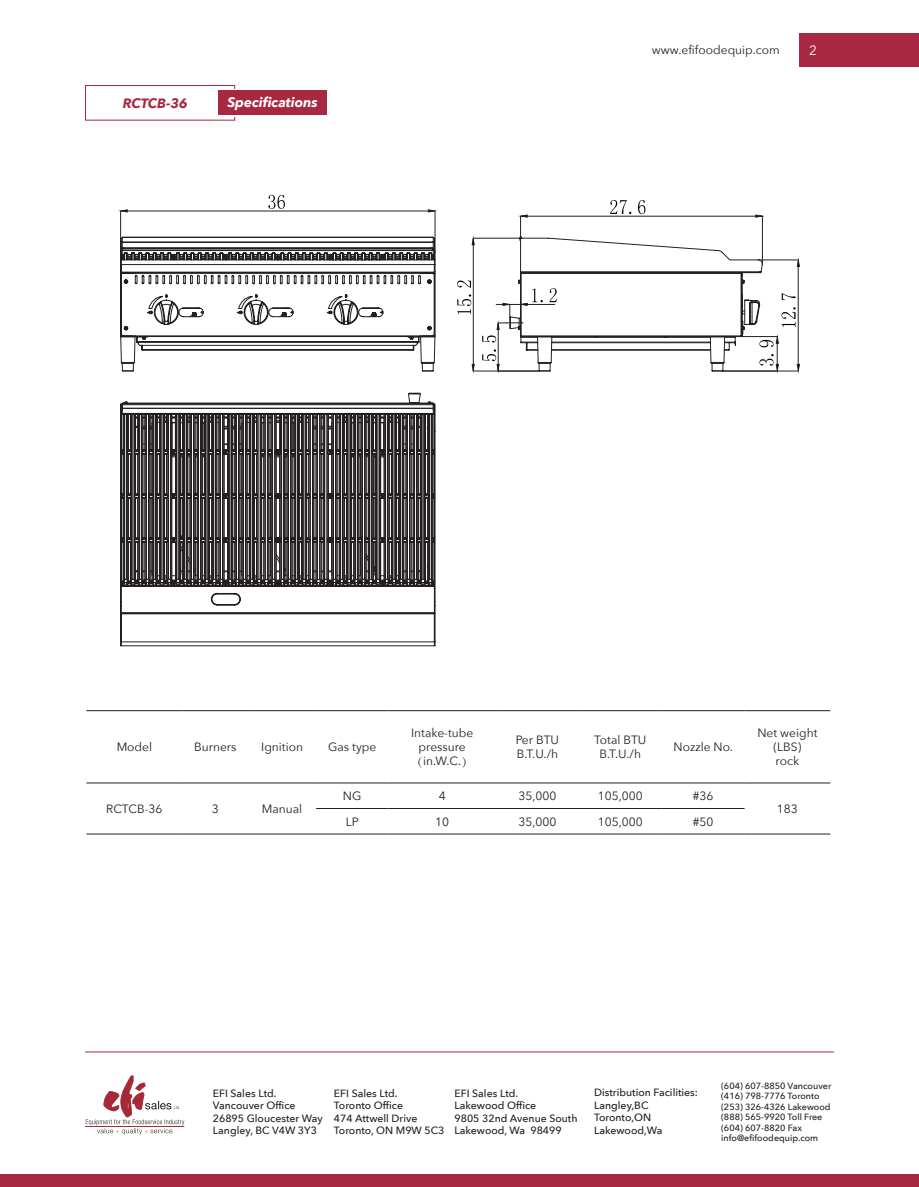
<style>
.page{position:relative;width:919px;height:1187px;background:#fff}
.page>*{position:absolute;margin:0;border:0;box-sizing:border-box;transform-origin:0 0}
.t1{font:italic 700 13.5px "Avenir Next";color:#fff}
.t2{font:italic 700 13.5px "Avenir Next";color:#a72941}
.t3{font:13.5px "Avenir Next";color:#fff}
.t4{font:12px/14.4px "Avenir Next";color:#231f20;text-align:center}
.t5{font:500 10.5px/12.6px "Avenir Next";color:#231f20}
.t6{font:500 9px/10.5px "Avenir Next";color:#231f20}
.s1{font-family:"Adobe Song Std";font-weight:300}
</style>
<div class="page">
<hr style="left:85px;top:1126px;width:99px;height:1px;background:#a62938">
<svg style="left:86px;top:1075px;width:98px;height:59px"></svg>
<hr style="left:85px;top:1051px;width:748px;height:1px;background:#a72941">
<div style="left:799px;top:33px;width:119px;height:34px;background:#a72941"></div>
<div style="left:0;top:1174px;width:918px;height:12px;background:#a72941"></div>
<hr style="left:86px;top:710px;width:96px;height:1px;background:#231f20">
<hr style="left:182px;top:710px;width:66px;height:1px;background:#231f20">
<hr style="left:248px;top:710px;width:68px;height:1px;background:#231f20">
<hr style="left:316px;top:710px;width:72px;height:1px;background:#231f20">
<hr style="left:388px;top:710px;width:108px;height:1px;background:#231f20">
<hr style="left:496px;top:710px;width:83px;height:1px;background:#231f20">
<hr style="left:579px;top:710px;width:82px;height:1px;background:#231f20">
<hr style="left:661px;top:710px;width:83px;height:1px;background:#231f20">
<hr style="left:744px;top:710px;width:86px;height:1px;background:#231f20">
<hr style="left:86px;top:782px;width:96px;height:1px;background:#231f20">
<hr style="left:182px;top:782px;width:66px;height:1px;background:#231f20">
<hr style="left:248px;top:782px;width:68px;height:1px;background:#231f20">
<hr style="left:316px;top:782px;width:72px;height:1px;background:#231f20">
<hr style="left:388px;top:782px;width:108px;height:1px;background:#231f20">
<hr style="left:496px;top:782px;width:83px;height:1px;background:#231f20">
<hr style="left:579px;top:782px;width:82px;height:1px;background:#231f20">
<hr style="left:661px;top:782px;width:83px;height:1px;background:#231f20">
<hr style="left:744px;top:782px;width:86px;height:1px;background:#231f20">
<hr style="left:316px;top:808px;width:72px;height:1px;background:#231f20">
<hr style="left:388px;top:808px;width:108px;height:1px;background:#231f20">
<hr style="left:496px;top:808px;width:83px;height:1px;background:#231f20">
<hr style="left:579px;top:808px;width:82px;height:1px;background:#231f20">
<hr style="left:661px;top:808px;width:83px;height:1px;background:#231f20">
<hr style="left:86px;top:833px;width:96px;height:1px;background:#231f20">
<hr style="left:182px;top:833px;width:66px;height:1px;background:#231f20">
<hr style="left:248px;top:833px;width:68px;height:1px;background:#231f20">
<hr style="left:316px;top:833px;width:72px;height:1px;background:#231f20">
<hr style="left:388px;top:833px;width:108px;height:1px;background:#231f20">
<hr style="left:496px;top:833px;width:83px;height:1px;background:#231f20">
<hr style="left:579px;top:833px;width:82px;height:1px;background:#231f20">
<hr style="left:661px;top:833px;width:83px;height:1px;background:#231f20">
<hr style="left:744px;top:833px;width:86px;height:1px;background:#231f20">
<div style="left:85px;top:85px;width:150px;height:36px;border:1px solid #a72941"></div>
<div style="left:87px;top:89px;width:162px;height:27px;background:#fff"></div>
<div style="left:218px;top:91px;width:109px;height:24px;background:#a72941"></div>
<svg style="left:120px;top:210px;width:315px;height:153px"></svg>
<svg style="left:118px;top:209px;width:10px;height:4px"></svg>
<svg style="left:427px;top:209px;width:11px;height:4px"></svg>
<svg style="left:268px;top:195px;width:17px;height:14px"></svg>
<svg style="left:120px;top:403px;width:315px;height:243px"></svg>
<svg style="left:121px;top:582px;width:315px;height:23px"></svg>
<svg style="left:137px;top:582px;width:284px;height:5px"></svg>
<svg style="left:121px;top:300px;width:361px;height:282px"></svg>
<hr style="left:473px;top:238px;width:47px;height:1px;background:#231f20">
<hr style="left:473px;top:370px;width:66px;height:1px;background:#231f20">
<hr style="left:473px;top:245px;width:1px;height:119px;background:#231f20">
<svg style="left:471px;top:236px;width:4px;height:9px"></svg>
<svg style="left:471px;top:363px;width:4px;height:11px"></svg>
<svg style="left:457px;top:294px;width:14px;height:20px"></svg>
<svg style="left:457px;top:280px;width:14px;height:7px"></svg>
<svg style="left:482px;top:200px;width:318px;height:174px"></svg>
<p class="t2" style="left:123px;top:91px;width:67px">RCTCB-36</p>
<p class="t1" style="left:227px;top:91px;width:92px">Specifications</p>
<p class="t4" style="left:652px;top:42px;width:129px">www.efifoodequip.com</p>
<p class="t3" style="left:809px;top:38px;width:9px">2</p>
<p class="t4" style="left:117px;top:739px;width:37px">Model</p>
<p class="t4" style="left:194px;top:739px;width:44px">Burners</p>
<p class="t4" style="left:261px;top:739px;width:43px">Ignition</p>
<p class="t4" style="left:328px;top:739px;width:50px">Gas type</p>
<p class="t4" style="left:411px;top:724px;width:64px">Intake-tube pressure<span class="s1">（</span>in.W.C.<span class="s1">）</span></p>
<p class="t4" style="left:516px;top:732px;width:45px;text-align:left">Per BTU<br>B.T.U./h</p>
<p class="t4" style="left:594px;top:732px;width:54px">Total BTU<br>B.T.U./h</p>
<p class="t4" style="left:673px;top:739px;width:61px">Nozzle No.</p>
<p class="t4" style="left:757px;top:724px;width:62px">Net weight (LBS)<br>rock</p>
<p class="t4" style="left:106px;top:800px;width:58px">RCTCB-36</p>
<p class="t4" style="left:212px;top:800px;width:8px">3</p>
<p class="t4" style="left:262px;top:800px;width:42px">Manual</p>
<p class="t4" style="left:343px;top:788px;width:20px">NG</p>
<p class="t4" style="left:438px;top:788px;width:8px">4</p>
<p class="t4" style="left:518px;top:788px;width:39px">35,000</p>
<p class="t4" style="left:597px;top:788px;width:46px">105,000</p>
<p class="t4" style="left:692px;top:788px;width:22px">#36</p>
<p class="t4" style="left:345px;top:813px;width:15px">LP</p>
<p class="t4" style="left:435px;top:813px;width:15px">10</p>
<p class="t4" style="left:518px;top:813px;width:39px">35,000</p>
<p class="t4" style="left:597px;top:813px;width:46px">105,000</p>
<p class="t4" style="left:692px;top:813px;width:22px">#50</p>
<p class="t4" style="left:776px;top:800px;width:22px">183</p>
<p class="t5" style="left:213px;top:1086px;width:111px">EFI Sales Ltd.<br>Vancouver Office<br>26895 Gloucester Way<br>Langley, BC V4W 3Y3</p>
<p class="t5" style="left:454px;top:1086px;width:124px">EFI Sales Ltd.<br>Lakewood Office<br>9805 32nd Avenue South<br>Lakewood, Wa 98499</p>
<p class="t5" style="left:334px;top:1086px;width:112px">EFI Sales Ltd.<br>Toronto Office<br>474 Attwell Drive<br>Toronto, ON M9W 5C3</p>
<p class="t5" style="left:594px;top:1085px;width:105px">Distribution Facilities:<br>Langley,BC<br>Toronto,ON<br>Lakewood,Wa</p>
<p class="t6" style="left:721px;top:1080px;width:112px">(604) 607-8850 Vancouver (416) 798-7776 Toronto (253) 326-4326 Lakewood (888) 565-9920 Toll Free (604) 607-8820 Fax info@efifoodequip.com</p>
</div>
